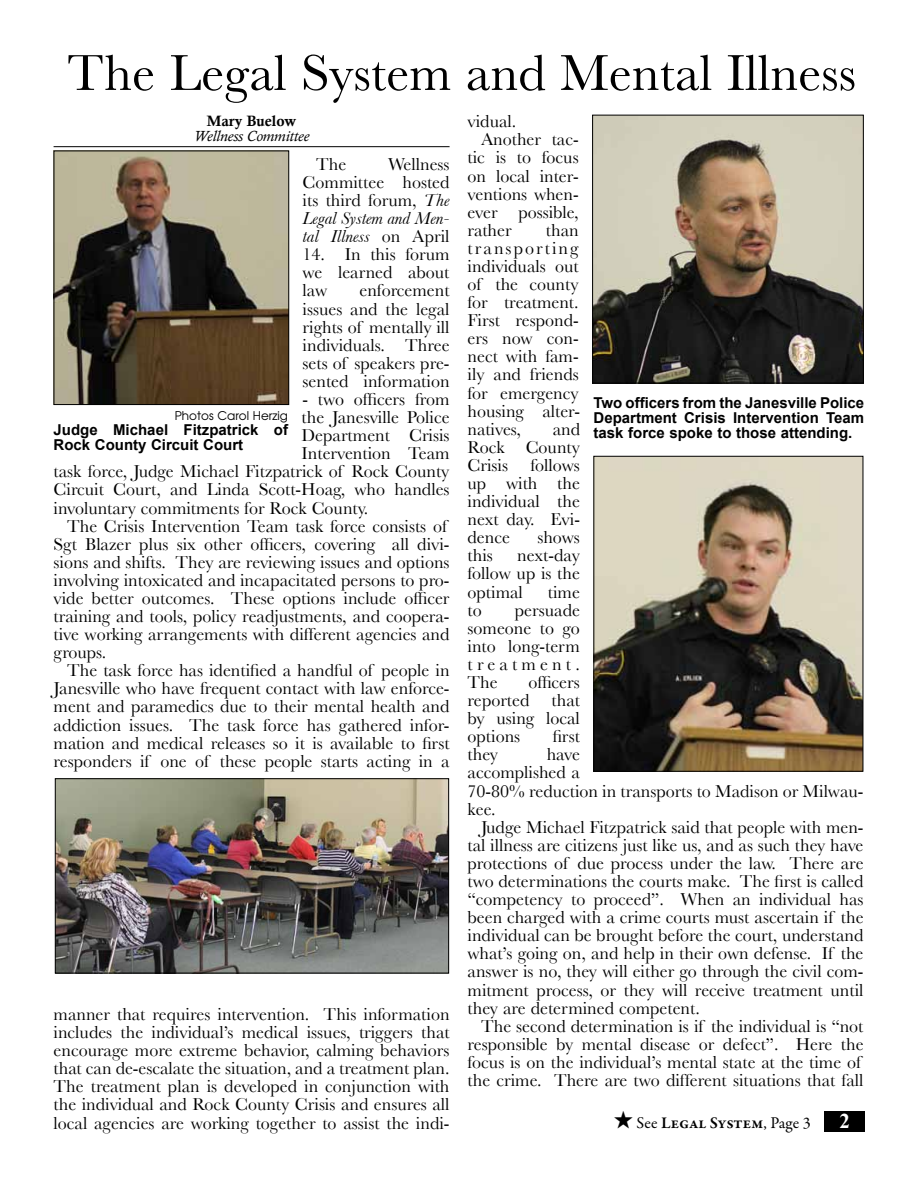
<style>
.page{position:relative;width:918px;height:1188px;background:#fff}
.page>*{position:absolute;margin:0;border:0;box-sizing:border-box;transform-origin:0 0}
.t1{font:52.5px "Baskerville";color:#000}
.t2{font:700 21px "Times New Roman";color:#fff}
.t3{font:18px/18.1px "Baskerville";color:#000;text-align:justify}
.t4{font:600 16.5px "Garamond Premr Pro";letter-spacing:-.01em;color:#000}
.t5{font:700 15px/15.1px "Arial";color:#000;text-align:justify}
.t6{font:italic 15px "Calisto";color:#000}
.t7{font:15px "Calis MT Bol";color:#000}
.t8{font:12px "Avant Garde";color:#000}
.s1{font-style:italic}
.s2{font-family:"Dingthings 3 Normal";font-weight:400;font-size:31.5px}
.s3{font-weight:400}
</style>
<div class="page">
<div style="left:824px;top:1111px;width:41px;height:21px;background:#000"></div>
<hr style="left:54px;top:146px;width:396px;height:1px;background:#000">
<img style="left:594px;top:117px;width:268px;height:264px">
<div style="left:592px;top:115px;width:272px;height:268px;border:1px solid #000"></div>
<img style="left:595px;top:458px;width:266px;height:312px">
<div style="left:593px;top:456px;width:270px;height:316px;border:1px solid #000"></div>
<img style="left:56px;top:153px;width:231px;height:250px">
<div style="left:54px;top:151px;width:235px;height:254px;border:1px solid #000"></div>
<img style="left:57px;top:780px;width:390px;height:191px">
<div style="left:55px;top:778px;width:394px;height:195px;border:1px solid #000"></div>
<h1 class="t1" style="left:67px;top:42px;width:791px">The Legal System and Mental Illness</h1>
<p class="t7" style="left:207px;top:112px;width:91px">Mary Buelow</p>
<p class="t6" style="left:194px;top:127px;width:117px">Wellness Committee</p>
<p class="t3" style="left:303px;top:155px;width:148px;text-indent:85px">Wellness Committee hosted its third forum, <span class="s1">The Legal System and Men&shy;tal Illness</span> on April</p>
<p class="t3" style="left:303px;top:245px;width:148px">14. In this forum we learned about law</p>
<p class="t3" style="left:316px;top:155px;width:32px">The</p>
<p class="t3" style="left:303px;top:281px;width:148px;text-indent:57px">enforcement issues and the legal rights of mentally ill individuals. Three sets of speakers pre&shy;sented information</p>
<p class="t3" style="left:303px;top:390px;width:148px">- two officers from</p>
<p class="t3" style="left:302px;top:408px;width:150px">the Janesville Police</p>
<p class="t3" style="left:302px;top:426px;width:150px">Department Crisis</p>
<p class="t3" style="left:302px;top:444px;width:150px">Intervention Team</p>
<p class="t3" style="left:54px;top:462px;width:397px">task force, Judge Michael Fitzpatrick of Rock County</p>
<p class="t3" style="left:54px;top:480px;width:397px">Circuit Court, and Linda Scott-Hoag, who handles</p>
<p class="t3" style="left:54px;top:498px;width:316px">involuntary commitments for Rock County.</p>
<p class="t3" style="left:67px;top:517px;width:381px">The Crisis Intervention Team task force consists of</p>
<p class="t3" style="left:54px;top:535px;width:397px">Sgt Blazer plus six other officers, covering all divi-</p>
<p class="t3" style="left:54px;top:553px;width:398px">sions and shifts. They are reviewing issues and options</p>
<p class="t3" style="left:54px;top:571px;width:397px">involving intoxicated and incapacitated persons to pro-</p>
<p class="t3" style="left:54px;top:589px;width:397px">vide better outcomes. These options include officer</p>
<p class="t3" style="left:54px;top:607px;width:397px">training and tools, policy readjustments, and coopera-</p>
<p class="t3" style="left:54px;top:625px;width:397px">tive working arrangements with different agencies and</p>
<p class="t3" style="left:54px;top:643px;width:54px">groups.</p>
<p class="t3" style="left:67px;top:661px;width:384px">The task force has identified a handful of people in</p>
<p class="t3" style="left:54px;top:679px;width:397px">Janesville who have frequent contact with law enforce-</p>
<p class="t3" style="left:54px;top:697px;width:397px">ment and paramedics due to their mental health and</p>
<p class="t3" style="left:54px;top:716px;width:397px">addiction issues. The task force has gathered infor-</p>
<p class="t3" style="left:54px;top:734px;width:398px">mation and medical releases so it is available to first</p>
<p class="t3" style="left:54px;top:752px;width:397px">responders if one of these people starts acting in a</p>
<p class="t8" style="left:175px;top:408px;width:115px">Photos Carol Herzig</p>
<p class="t5" style="left:54px;top:422px;width:236px">Judge Michael Fitzpatrick of<br>Rock County Circuit Court</p>
<p class="t3" style="left:54px;top:1005px;width:398px">manner that requires intervention. This information includes the individual’s medical issues, triggers that encourage more extreme behavior, calming behaviors that can de-escalate the situation, and a treatment plan.<br>The treatment plan is developed in conjunction with the individual and Rock County Crisis and ensures all local agencies are working together to assist the indi-</p>
<p class="t3" style="left:468px;top:112px;width:50px">vidual.</p>
<p class="t3" style="left:481px;top:130px;width:99px">Another tac-</p>
<p class="t3" style="left:468px;top:148px;width:113px">tic is to focus</p>
<p class="t3" style="left:468px;top:166px;width:113px">on local inter-</p>
<p class="t3" style="left:468px;top:185px;width:113px">ventions when-</p>
<p class="t3" style="left:468px;top:203px;width:113px">ever possible,</p>
<p class="t3" style="left:468px;top:221px;width:46px">rather</p>
<p class="t3" style="left:468px;top:221px;width:114px;text-indent:78px">than transporting individuals out of the county for treatment.<br>First respond&shy;ers now con&shy;nect with fam&shy;ily and friends for emergency housing alter&shy;natives,</p>
<p class="t3" style="left:468px;top:420px;width:114px;text-indent:85px">and Rock County Crisis</p>
<p class="t3" style="left:468px;top:456px;width:114px;text-indent:63px">follows up with the individual the next day. Evi&shy;dence</p>
<p class="t3" style="left:537px;top:528px;width:44px">shows</p>
<p class="t5" style="left:594px;top:396px;width:272px">Two officers from the Janesville Police Department Crisis Intervention Team task force spoke to those attending.</p>
<p class="t3" style="left:468px;top:546px;width:114px;text-indent:50px">next-day follow up is the optimal</p>
<p class="t3" style="left:468px;top:546px;width:27px">this</p>
<p class="t3" style="left:548px;top:583px;width:34px">time</p>
<p class="t3" style="left:468px;top:601px;width:114px;text-indent:47px">persuade someone to go into long-term treatment.<br>The</p>
<p class="t3" style="left:468px;top:601px;width:16px">to</p>
<p class="t3" style="left:468px;top:673px;width:114px;text-indent:61px">officers reported that by using local options</p>
<p class="t3" style="left:553px;top:727px;width:29px">first</p>
<p class="t3" style="left:468px;top:745px;width:397px;text-align:left;text-indent:79px">have<br>accomplished a<br>70-80% reduction in transports to Madison or Milwau&shy;kee.</p>
<p class="t3" style="left:468px;top:818px;width:398px;text-indent:14px">Judge Michael Fitzpatrick said that people with men&shy;tal illness are citizens just like us, and as such they have protections of due process under the law. There are two determinations the courts make. The first is called “competency to proceed”. When an individual has been charged with a crime courts must ascertain if the individual can be brought before the court, understand what’s going on, and help in their own defense. If the answer is no, they will either go through the civil com&shy;mitment process, or they will receive treatment until they are determined competent.</p>
<p class="t3" style="left:468px;top:1017px;width:397px;text-align:left;text-indent:14px">The second determination is if the individual is “not responsible by mental disease or defect”. Here the focus is on the individual’s mental state at the time of the crime. There are two different situations that fall</p>
<p class="t4" style="left:614px;top:1113px;width:198px"><span class="s2">H</span> <span class="s3">See</span> Legal System<span class="s3">, Page 3</span></p>
<p class="t3" style="left:468px;top:745px;width:32px">they</p>
<p class="t2" style="left:839px;top:1107px;width:12px">2</p>
</div>
